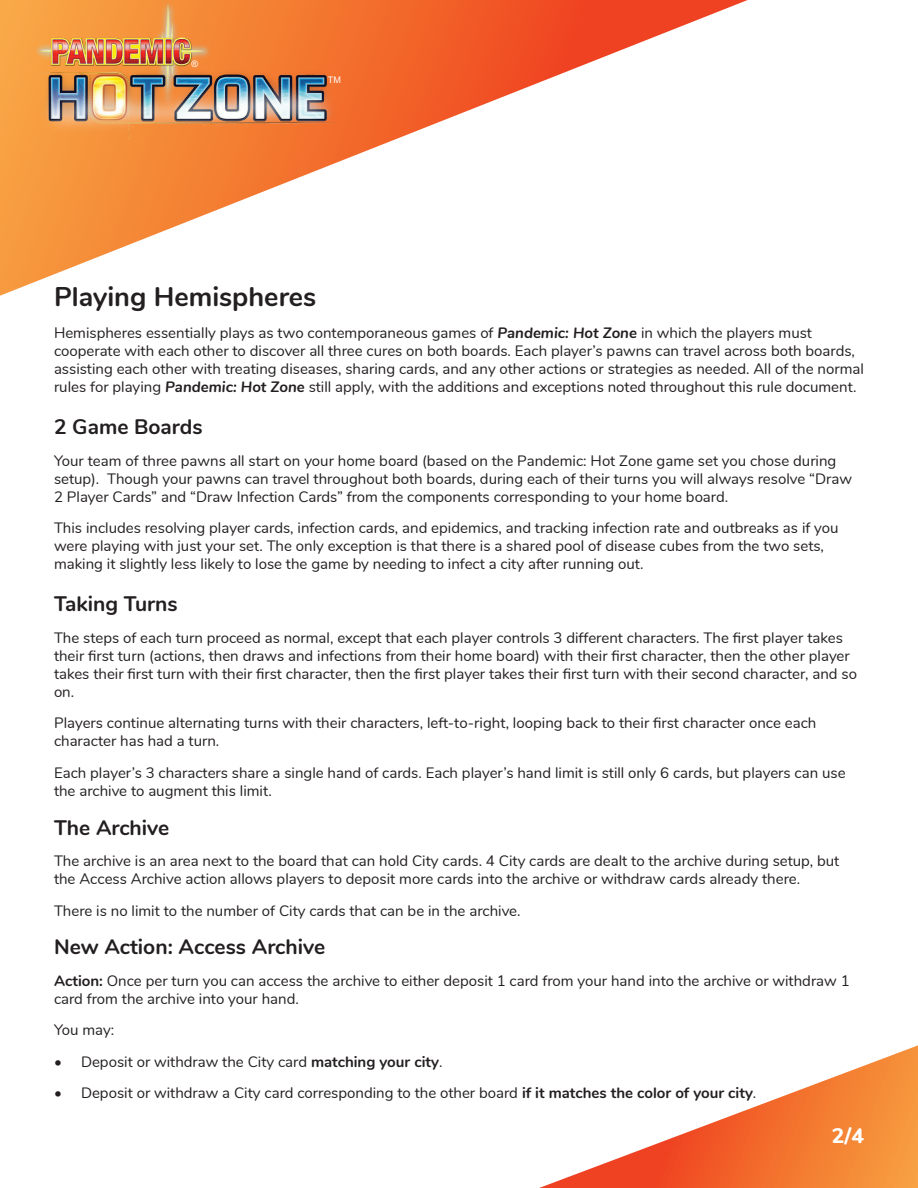
<style>
.page{position:relative;width:918px;height:1188px;background:#fff}
.page>*{position:absolute;margin:0;border:0;box-sizing:border-box;transform-origin:0 0}
.Header_2{font:700 27px "Nunito";color:#231f20}
.Header_3{font:700 21px "Nunito";color:#231f20}
.Header_2-2{font:700 21px "Nunito";color:#231f20}
.t1{font:800 21px "Nunito";color:#fff}
.Body{font:15px/18px "Nunito";color:#231f20}
.t2{font:9px "Arial";color:#fff}
.s1{font-weight:700;font-style:italic}
.s2{font-weight:700}
</style>
<div class="page">
<svg style="left:0;top:0;width:748px;height:296px"></svg>
<svg style="left:539px;top:1045px;width:379px;height:143px"></svg>
<img style="left:27px;top:0;width:195px;height:109px">
<img style="left:30px;top:21px;width:312px;height:141px">
<p class="t2" style="left:191px;top:58px;width:8px">®</p>
<p class="t2" style="left:328px;top:74px;width:14px">TM</p>
<p class="Header_2" style="left:54px;top:277px;width:264px">Playing Hemispheres</p>
<p class="Body" style="left:54px;top:323px;width:811px">Hemispheres essentially plays as two contemporaneous games of <span class="s1">Pandemic: Hot Zone</span> in which the players must cooperate with each other to discover all three cures on both boards. Each player’s pawns can travel across both boards, assisting each other with treating diseases, sharing cards, and any other actions or strategies as needed. All of the normal rules for playing <span class="s1">Pandemic: Hot Zone</span> still apply, with the additions and exceptions noted throughout this rule document.</p>
<p class="Header_2-2" style="left:54px;top:411px;width:150px">2 Game Boards</p>
<p class="Body" style="left:54px;top:451px;width:800px">Your team of three pawns all start on your home board (based on the Pandemic: Hot Zone game set you chose during setup). Though your pawns can travel throughout both boards, during each of their turns you will always resolve “Draw<br>2 Player Cards” and “Draw Infection Cards” from the components corresponding to your home board.</p>
<p class="Body" style="left:54px;top:518px;width:786px">This includes resolving player cards, infection cards, and epidemics, and tracking infection rate and outbreaks as if you were playing with just your set. The only exception is that there is a shared pool of disease cubes from the two sets, making it slightly less likely to lose the game by needing to infect a city after running out.</p>
<p class="Header_2-2" style="left:54px;top:589px;width:125px">Taking Turns</p>
<p class="Body" style="left:54px;top:628px;width:805px">The steps of each turn proceed as normal, except that each player controls 3 different characters. The first player takes their first turn (actions, then draws and infections from their home board) with their first character, then the other player takes their first turn with their first character, then the first player takes their first turn with their second character, and so on.</p>
<p class="Body" style="left:54px;top:713px;width:764px">Players continue alternating turns with their characters, left-to-right, looping back to their first character once each character has had a turn.</p>
<p class="Body" style="left:54px;top:763px;width:793px">Each player’s 3 characters share a single hand of cards. Each player’s hand limit is still only 6 cards, but players can use the archive to augment this limit.</p>
<p class="Header_3" style="left:54px;top:812px;width:117px">The Archive</p>
<p class="Body" style="left:54px;top:851px;width:787px">The archive is an area next to the board that can hold City cards. 4 City cards are dealt to the archive during setup, but the Access Archive action allows players to deposit more cards into the archive or withdraw cards already there.</p>
<p class="Body" style="left:54px;top:901px;width:468px">There is no limit to the number of City cards that can be in the archive.</p>
<p class="Header_3" style="left:54px;top:932px;width:273px">New Action: Access Archive</p>
<p class="Body" style="left:54px;top:971px;width:797px"><span class="s2">Action:</span> Once per turn you can access the archive to either deposit 1 card from your hand into the archive or withdraw 1 card from the archive into your hand.</p>
<p class="Body" style="left:54px;top:1020px;width:62px">You may:</p>
<p class="Body" style="left:54px;top:1052px;width:390px">• Deposit or withdraw the City card <span class="s2">matching your city</span>.</p>
<p class="Body" style="left:54px;top:1083px;width:704px">• Deposit or withdraw a City card corresponding to the other board <span class="s2">if it matches the color of your city</span>.</p>
<h2 class="t1" style="left:832px;top:1120px;width:34px">2/4</h2>
</div>
